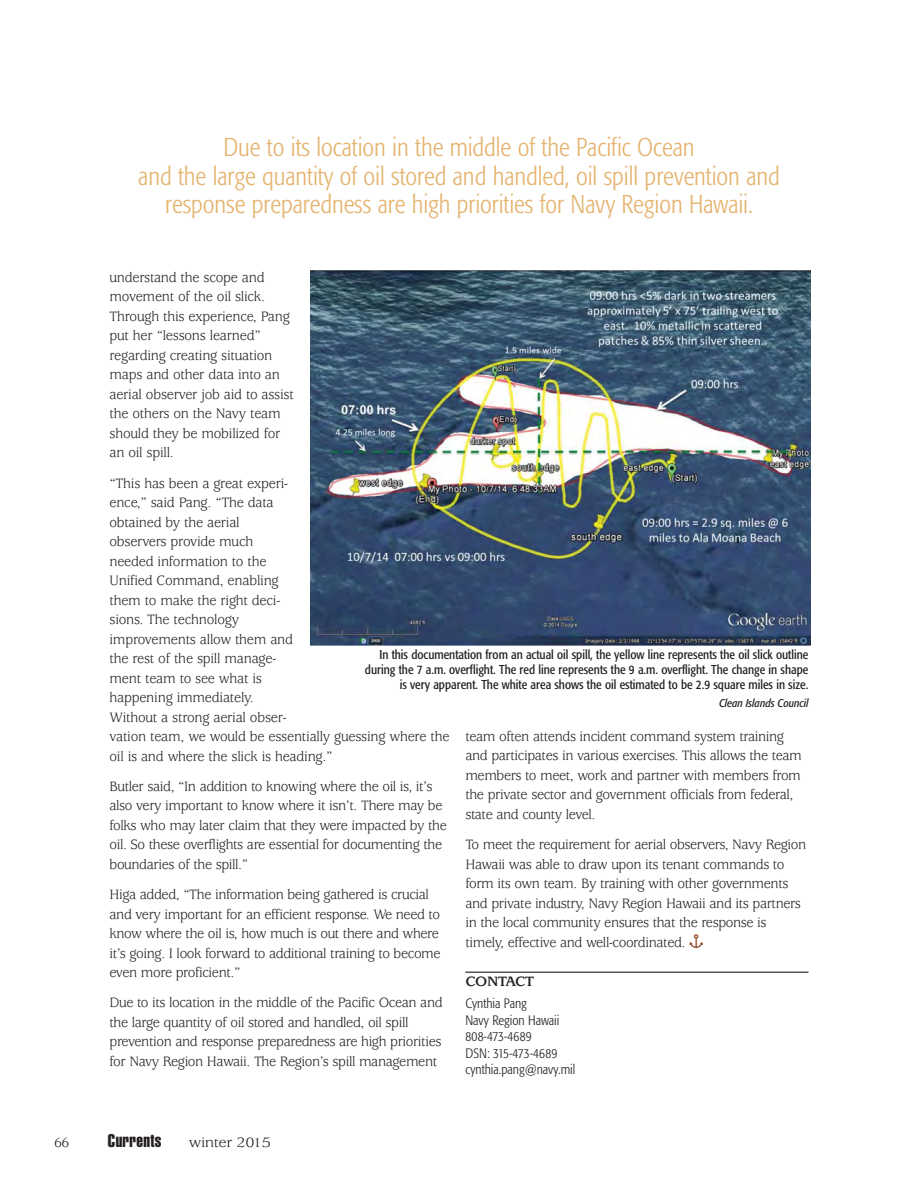
<style>
.page{position:relative;width:918px;height:1188px;background:#fff}
.page>*{position:absolute;margin:0;border:0;box-sizing:border-box;transform-origin:0 0}
.t1{font:300 condensed 25.5px/28.5px "Formata";color:#e5b36e;text-align:center}
.t2{font:18px "Helvetica Extra Compressed";letter-spacing:.02em;color:#231f20;scale:1.1 1}
.t3{font:15px/19.5px "Usherwood";letter-spacing:-.03em;color:#231f20;scale:.95 1}
.t4{font:15px "Usherwood";letter-spacing:-.03em;color:#231f20;scale:1.1 1}
.t5{font:700 15px "Usherwood";letter-spacing:-.03em;color:#231f20;scale:1.1 1}
.t6{font:300 condensed 13.5px/16.5px "Formata";color:#231f20}
.t7{font:condensed 12.75px/15px "Formata";color:#231f20;text-align:right}
.t8{font:italic condensed 11.25px "Formata";color:#231f20}
.s1{font-family:"Carta";font-size:21px;color:#863714}
</style>
<div class="page">
<hr style="left:465px;top:972px;width:343px;height:1px;background:#231f20">
<img style="left:310px;top:270px;width:500px;height:375px">
<h1 class="t1" style="left:138px;top:135px;width:643px">Due to its location in the middle of the Pacific Ocean<br>and the large quantity of oil stored and handled, oil spill prevention and response preparedness are high priorities for Navy Region Hawaii.</h1>
<p class="t3" style="left:110px;top:269px;width:196px">understand the scope and movement of the oil slick.<br>Through this experience, Pang put her “lessons learned” regarding creating situation maps and other data into an aerial observer job aid to assist the others on the Navy team should they be mobilized for an oil spill.</p>
<p class="t3" style="left:110px;top:475px;width:359px">“This has been a great experi-<br>ence,” said Pang. “The data<br>obtained by the aerial<br>observers provide much<br>needed information to the<br>Unified Command, enabling<br>them to make the right deci-<br>sions. The technology<br>improvements allow them and<br>the rest of the spill manage-<br>ment team to see what is<br>happening immediately.<br>Without a strong aerial obser-<br>vation team, we would be essentially guessing where the oil is and where the slick is heading.”</p>
<p class="t3" style="left:110px;top:778px;width:357px">Butler said, “In addition to knowing where the oil is, it’s also very important to know where it isn’t. There may be folks who may later claim that they were impacted by the oil. So these overflights are essential for documenting the boundaries of the spill.”</p>
<p class="t3" style="left:110px;top:886px;width:350px">Higa added, “The information being gathered is crucial and very important for an efficient response. We need to know where the oil is, how much is out there and where it’s going. I look forward to additional training to become even more proficient.”</p>
<p class="t3" style="left:110px;top:994px;width:352px">Due to its location in the middle of the Pacific Ocean and the large quantity of oil stored and handled, oil spill prevention and response preparedness are high priorities for Navy Region Hawaii. The Region’s spill management</p>
<p class="t7" style="left:365px;top:648px;width:445px">In this documentation from an actual oil spill, the yellow line represents the oil slick outline during the 7 a.m. overflight. The red line represents the 9 a.m. overflight. The change in shape is very apparent. The white area shows the oil estimated to be 2.9 square miles in size.</p>
<p class="t8" style="left:719px;top:698px;width:91px">Clean Islands Council</p>
<p class="t3" style="left:465px;top:728px;width:356px">team often attends incident command system training and participates in various exercises. This allows the team members to meet, work and partner with members from the private sector and government officials from federal, state and county level.</p>
<p class="t3" style="left:465px;top:836px;width:360px">To meet the requirement for aerial observers, Navy Region Hawaii was able to draw upon its tenant commands to form its own team. By training with other governments and private industry, Navy Region Hawaii and its partners in the local community ensures that the response is timely, effective and well-coordinated. <span class="s1">-</span></p>
<p class="t5" style="left:465px;top:976px;width:64px">CONTACT</p>
<p class="t6" style="left:465px;top:996px;width:111px">Cynthia Pang<br>Navy Region Hawaii<br>808-473-4689<br>DSN: 315-473-4689 cynthia.pang@navy.mil</p>
<p class="t3" style="left:54px;top:1134px;width:18px">66</p>
<p class="t2" style="left:108px;top:1134px;width:50px">Currents</p>
<p class="t4" style="left:189px;top:1137px;width:76px">winter 2015</p>
</div>
